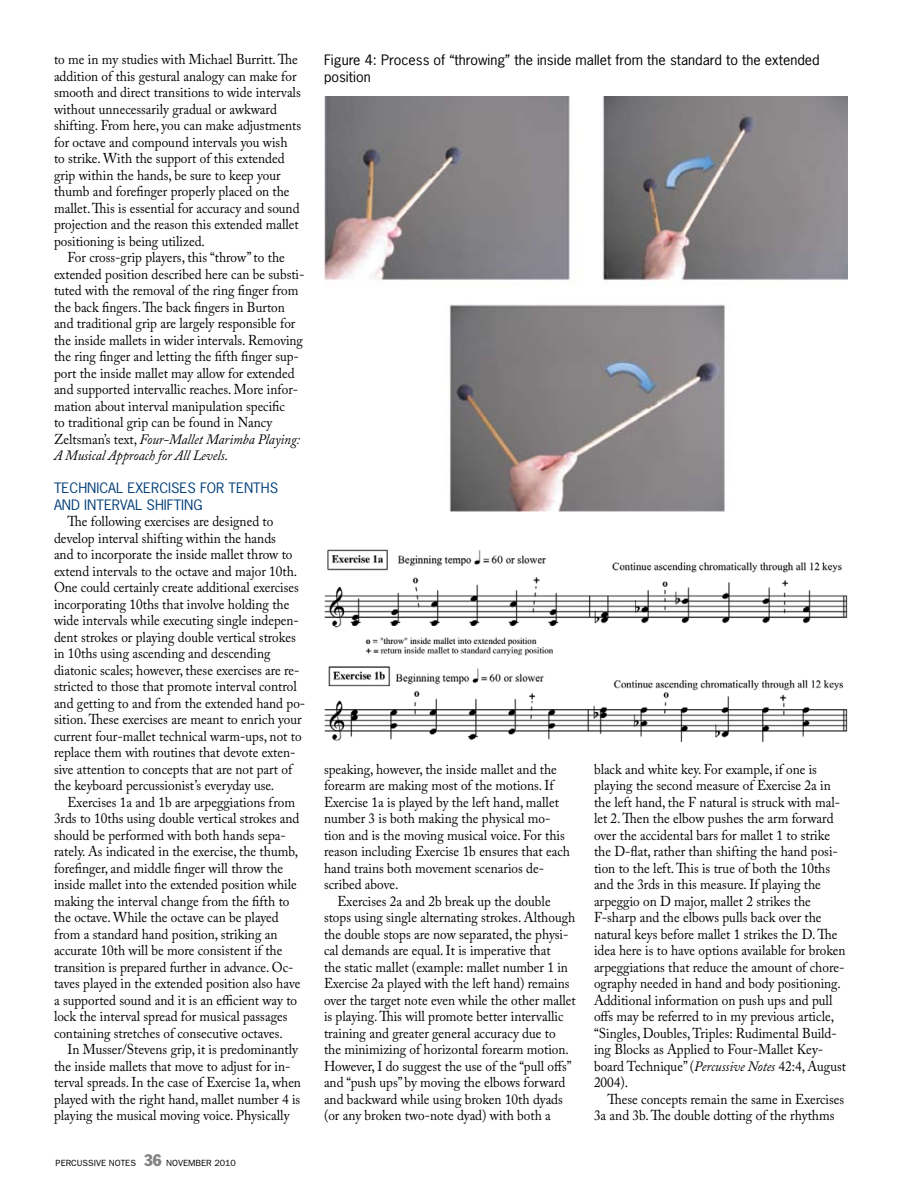
<style>
.page{position:relative;width:918px;height:1188px;background:#fff}
.page>*{position:absolute;margin:0;border:0;box-sizing:border-box;transform-origin:0 0}
.t1{font:14.25px/16.5px "Adobe Caslon Pro";color:#000;scale:.93 1}
.t2{font:13.5px/16.5px "News Gothic Std";color:#000;scale:1.05 1}
.t3{font:13.5px "News Gothic Std";color:#003e7a;scale:1.05 1}
.t4{font:9px "Franklin Gothic";color:#000}
.s1{font-style:italic}
.s2{font-stretch:condensed;font-size:16.5px;color:#808284}
</style>
<div class="page">
<img style="left:324px;top:97px;width:524px;height:415px">
<img style="left:324px;top:549px;width:524px;height:194px">
<p class="t1" style="left:54px;top:51px;width:267px">to me in my studies with Michael Burritt. The addition of this gestural analogy can make for smooth and direct transitions to wide intervals without unnecessarily gradual or awkward shifting. From here, you can make adjustments for octave and compound intervals you wish to strike. With the support of this extended grip within the hands, be sure to keep your thumb and forefinger properly placed on the mallet. This is essential for accuracy and sound projection and the reason this extended mallet positioning is being utilized.</p>
<p class="t1" style="left:54px;top:249px;width:271px;text-indent:14px">For cross-grip players, this “throw” to the extended position described here can be substi&shy;tuted with the removal of the ring finger from the back fingers. The back fingers in Burton and traditional grip are largely responsible for the inside mallets in wider intervals. Removing the ring finger and letting the fifth finger sup&shy;port the inside mallet may allow for extended and supported intervallic reaches. More infor&shy;mation about interval manipulation specific<br>to traditional grip can be found in Nancy Zeltsman’s text, <span class="s1">Four-Mallet Marimba Playing:<br>A Musical Approach for All Levels</span>.</p>
<p class="t3" style="left:54px;top:480px;width:9px">Tech</p>
<p class="t3" style="left:87px;top:480px;width:62px">nical Exerc</p>
<p class="t3" style="left:168px;top:480px;width:12px">ises</p>
<p class="t3" style="left:200px;top:480px;width:9px">for</p>
<p class="t3" style="left:229px;top:480px;width:40px">Te nths</p>
<p class="t3" style="left:54px;top:496px;width:143px">and Interval Shifting</p>
<p class="t1" style="left:54px;top:513px;width:272px;text-indent:14px">The following exercises are designed to develop interval shifting within the hands<br>and to incorporate the inside mallet throw to extend intervals to the octave and major 10th.<br>One could certainly create additional exercises incorporating 10ths that involve holding the wide intervals while executing single indepen&shy;dent strokes or playing double vertical strokes in 10ths using ascending and descending diatonic scales; however, these exercises are re&shy;stricted to those that promote interval control and getting to and from the extended hand po&shy;sition. These exercises are meant to enrich your current four-mallet technical warm-ups, not to replace them with routines that devote exten&shy;sive attention to concepts that are not part of the keyboard percussionist’s everyday use.</p>
<p class="t1" style="left:54px;top:794px;width:266px;text-indent:14px">Exercises 1a and 1b are arpeggiations from 3rds to 10ths using double vertical strokes and should be performed with both hands sepa&shy;rately. As indicated in the exercise, the thumb, forefinger, and middle finger will throw the inside mallet into the extended position while making the interval change from the fifth to the octave. While the octave can be played from a standard hand position, striking an accurate 10th will be more consistent if the transition is prepared further in advance. Oc&shy;taves played in the extended position also have a supported sound and it is an efficient way to lock the interval spread for musical passages containing stretches of consecutive octaves.</p>
<p class="t1" style="left:54px;top:1041px;width:267px;text-indent:14px">In Musser/Stevens grip, it is predominantly the inside mallets that move to adjust for in&shy;terval spreads. In the case of Exercise 1a, when played with the right hand, mallet number 4 is playing the musical moving voice. Physically</p>
<p class="t4" style="left:56px;top:1157px;width:117px">PERCUSSIVE NOTES <span class="s2">36</span> NOVE</p>
<p class="t4" style="left:188px;top:1157px;width:49px">MBER 2010</p>
<p class="t2" style="left:324px;top:52px;width:474px">Figure 4: Process of “throwing” the inside mallet from the standard to the extended position</p>
<p class="t1" style="left:324px;top:761px;width:266px">speaking, however, the inside mallet and the forearm are making most of the motions. If Exercise 1a is played by the left hand, mallet number 3 is both making the physical mo&shy;tion and is the moving musical voice. For this reason including Exercise 1b ensures that each hand trains both movement scenarios de&shy;scribed above.</p>
<p class="t1" style="left:324px;top:893px;width:272px;text-indent:14px">Exercises 2a and 2b break up the double stops using single alternating strokes. Although the double stops are now separated, the physi&shy;cal demands are equal. It is imperative that<br>the static mallet (example: mallet number 1 in Exercise 2a played with the left hand) remains over the target note even while the other mallet is playing. This will promote better intervallic training and greater general accuracy due to the minimizing of horizontal forearm motion.<br>However, I do suggest the use of the “pull offs” and “push ups” by moving the elbows forward and backward while using broken 10th dyads (or any broken two-note dyad) with both a</p>
<p class="t1" style="left:594px;top:761px;width:272px">black and white key. For example, if one is playing the second measure of Exercise 2a in the left hand, the F natural is struck with mal&shy;let 2. Then the elbow pushes the arm forward over the accidental bars for mallet 1 to strike the D-flat, rather than shifting the hand posi&shy;tion to the left. This is true of both the 10ths and the 3rds in this measure. If playing the arpeggio on D major, mallet 2 strikes the F-sharp and the elbows pulls back over the natural keys before mallet 1 strikes the D. The idea here is to have options available for broken arpeggiations that reduce the amount of chore&shy;ography needed in hand and body positioning.<br>Additional information on push ups and pull offs may be referred to in my previous article, “Singles, Doubles, Triples: Rudimental Build&shy;ing Blocks as Applied to Four-Mallet Key&shy;board Technique” (<span class="s1">Percussive Notes</span> 42:4, August 2004).</p>
<p class="t1" style="left:594px;top:1091px;width:271px;text-indent:14px">These concepts remain the same in Exercises<br>3a and 3b. The double dotting of the rhythms</p>
</div>
